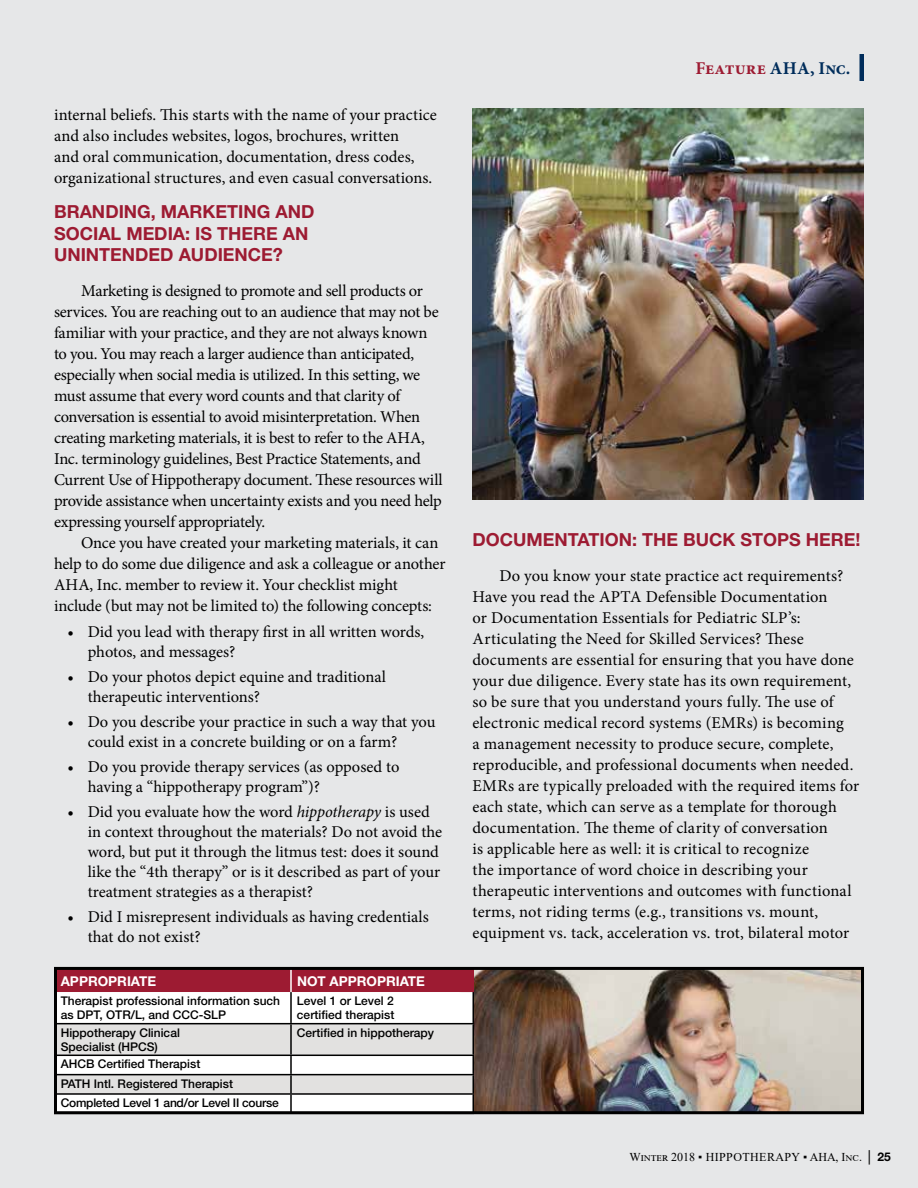
<style>
.page{position:relative;width:918px;height:1188px;background:#e6e7e8}
.page>*{position:absolute;margin:0;border:0;box-sizing:border-box;transform-origin:0 0}
.t1{font:700 18px/21.6px "Helvetica Neue LT Std";color:#9d1b32}
.t2{font:700 18px "Minion Pro";letter-spacing:.005em;color:#002d5b}
.t3{font:16.5px/21px "Minion Pro";color:#000}
.t4{font:700 13.5px "Helvetica Neue LT Std";color:#fff}
.t5{font:500 12px/14.4px "Helvetica Neue LT Std";color:#000}
.t6{font:12px "Times New Roman";color:#000}
.s1{font-style:italic}
.s2{color:#9d1b32}
.s3{font-family:"Verdana";font-weight:700}
.s4{font-family:"Helvetica Neue LT Std";font-weight:700}
</style>
<div class="page">
<hr style="left:860px;top:54px;width:4px;height:27px;background:#002d5b">
<img style="left:472px;top:108px;width:392px;height:392px">
<img style="left:52px;top:965px;width:814px;height:151px">
<p class="t3" style="left:54px;top:104px;width:384px">internal beliefs. This starts with the name of your practice and also includes websites, logos, brochures, written<br>and oral communication, documentation, dress codes, organizational structures, and even casual conversations.</p>
<p class="t1" style="left:54px;top:200px;width:262px">BRANDING, MARKETING AND<br>SOCIAL MEDIA: IS THERE AN<br>UNINTENDED AUDIENCE?</p>
<p class="t3" style="left:54px;top:280px;width:390px;text-indent:27px">Marketing is designed to promote and sell products or services. You are reaching out to an audience that may not be familiar with your practice, and they are not always known to you. You may reach a larger audience than anticipated, especially when social media is utilized. In this setting, we must assume that every word counts and that clarity of conversation is essential to avoid misinterpretation. When creating marketing materials, it is best to refer to the AHA, Inc. terminology guidelines, Best Practice Statements, and Current Use of Hippotherapy document. These resources will provide assistance when uncertainty exists and you need help expressing yourself appropriately.</p>
<p class="t3" style="left:54px;top:532px;width:393px;text-indent:27px">Once you have created your marketing materials, it can help to do some due diligence and ask a colleague or another AHA, Inc. member to review it. Your checklist might include (but may not be limited to) the following concepts:</p>
<p class="t3" style="left:88px;top:622px;width:338px;line-height:19.8px;text-indent:-20px">• Did you lead with therapy first in all written words, photos, and messages?</p>
<p class="t3" style="left:88px;top:667px;width:300px;line-height:19.8px;text-indent:-20px">• Do your photos depict equine and traditional therapeutic interventions?</p>
<p class="t3" style="left:88px;top:712px;width:349px;line-height:19.8px;text-indent:-20px">• Do you describe your practice in such a way that you could exist in a concrete building or on a farm?</p>
<p class="t3" style="left:88px;top:757px;width:313px;line-height:19.8px;text-indent:-20px">• Do you provide therapy services (as opposed to having a “hippotherapy program”)?</p>
<p class="t3" style="left:88px;top:802px;width:356px;line-height:19.8px;text-indent:-20px">• Did you evaluate how the word <span class="s1">hippotherapy</span> is used in context throughout the materials? Do not avoid the word, but put it through the litmus test: does it sound like the “4th therapy” or is it described as part of your treatment strategies as a therapist?</p>
<p class="t3" style="left:88px;top:907px;width:343px;line-height:19.8px;text-indent:-20px">• Did I misrepresent individuals as having credentials that do not exist?</p>
<p class="t4" style="left:61px;top:973px;width:97px">APPROPRIATE</p>
<p class="t4" style="left:297px;top:973px;width:129px">NOT APPROPRIATE</p>
<p class="t5" style="left:61px;top:993px;width:221px">Therapist professional information such as DPT, OTR/L, and CCC-SLP</p>
<p class="t5" style="left:297px;top:993px;width:99px">Level 1 or Level 2 certified therapist</p>
<p class="t5" style="left:61px;top:1025px;width:121px">Hippotherapy Clinical<br>Specialist (HPCS)</p>
<p class="t5" style="left:297px;top:1025px;width:139px">Certified in hippotherapy</p>
<p class="t5" style="left:61px;top:1054px;width:220px;line-height:19.4px">AHCB Certified Therapist<br>PATH Intl. Registered Therapist<br>Completed Level 1 and/or Level II course</p>
<p class="t2" style="left:695px;top:56px;width:157px"><span class="s2">Feature</span> AHA, Inc.</p>
<p class="t1" style="left:472px;top:528px;width:390px">DOCUMENTATION: THE BUCK STOPS HERE!</p>
<p class="t3" style="left:473px;top:565px;width:388px;text-indent:27px">Do you know your state practice act requirements?<br>Have you read the APTA Defensible Documentation<br>or Documentation Essentials for Pediatric SLP’s:<br>Articulating the Need for Skilled Services? These documents are essential for ensuring that you have done your due diligence. Every state has its own requirement, so be sure that you understand yours fully. The use of electronic medical record systems (EMRs) is becoming<br>a management necessity to produce secure, complete, reproducible, and professional documents when needed.<br>EMRs are typically preloaded with the required items for each state, which can serve as a template for thorough documentation. The theme of clarity of conversation<br>is applicable here as well: it is critical to recognize<br>the importance of word choice in describing your therapeutic interventions and outcomes with functional terms, not riding terms (e.g., transitions vs. mount, equipment vs. tack, acceleration vs. trot, bilateral motor</p>
<p class="t6" style="left:629px;top:1149px;width:263px">Winter 2018 ▪ HIPPOTHERAPY ▪ AHA, Inc. <span class="s3">│</span> <span class="s4">25</span></p>
</div>
